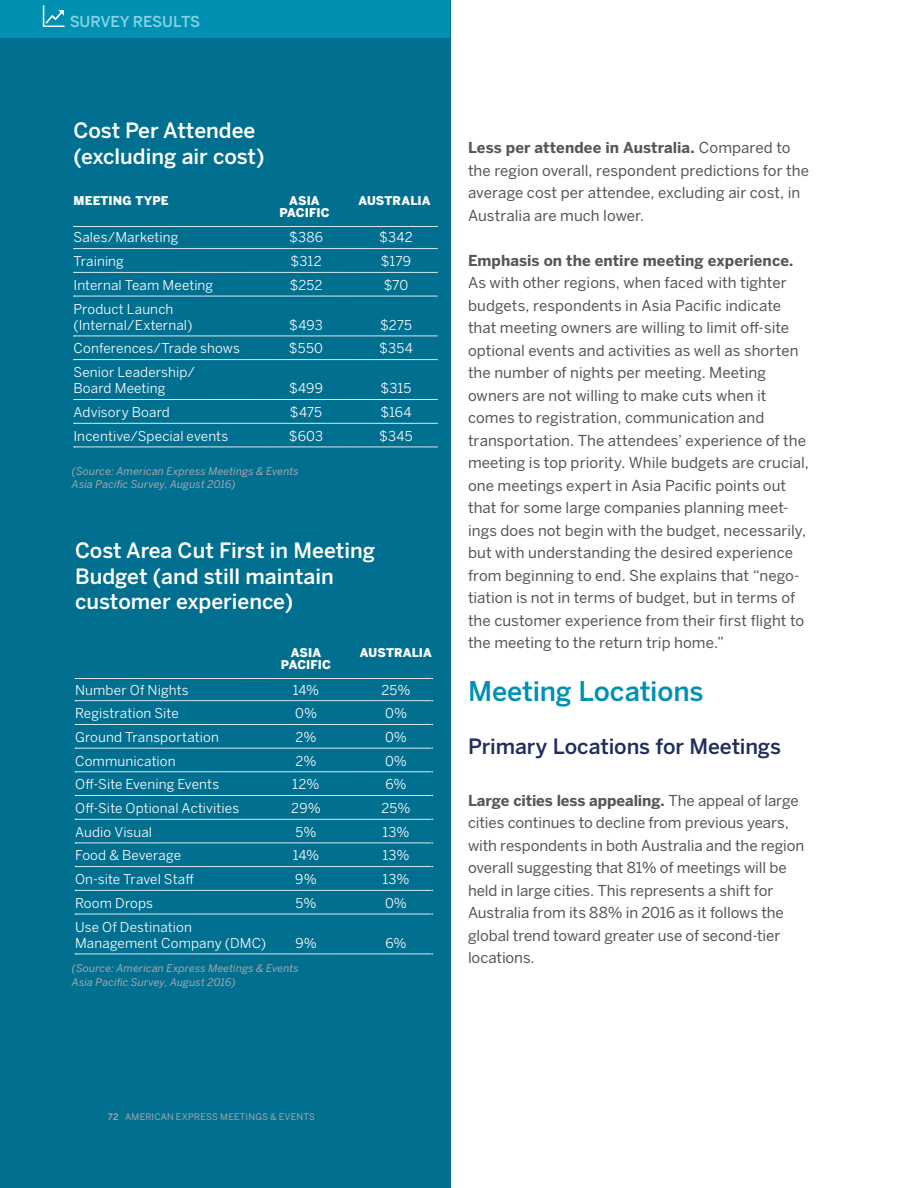
<style>
.page{position:relative;width:918px;height:1188px;background:#fff}
.page>*{position:absolute;margin:0;border:0;box-sizing:border-box;transform-origin:0 0}
.t1{font:500 27px "Benton Sans";letter-spacing:-.005em;color:#0091b2}
.t2{font:500 21px/25.2px "Benton Sans";color:#fff}
.t3{font:500 21px "Benton Sans";letter-spacing:-.005em;color:#212e5f}
.t4{font:15px/22.5px "Benton Sans";color:#55565a}
.t5{font:700 15px "Benton Sans";letter-spacing:.005em;color:#55565a}
.t6{font:500 15px "Benton Sans";letter-spacing:-.015em;color:#8bd1e5}
.t7{font:13.5px/16.2px "Benton Sans";letter-spacing:.01em;color:#fff}
.t8{font:900 12px "Benton Sans";letter-spacing:.005em;color:#fff}
.t9{font:italic 10.5px/13.5px "Benton Sans";letter-spacing:.015em;color:#aaa8aa}
.t10{font:9px "Benton Sans";letter-spacing:.02em;color:#aaa8aa}
.s1{font-weight:700}
.s2{font-weight:500}
</style>
<div class="page">
<div style="left:0;top:0;width:450px;height:1188px;background:#006f90"></div>
<svg style="left:74px;top:226px;width:363px;height:1px"></svg>
<svg style="left:74px;top:248px;width:363px;height:1px"></svg>
<svg style="left:74px;top:272px;width:363px;height:1px"></svg>
<svg style="left:74px;top:296px;width:363px;height:1px"></svg>
<svg style="left:74px;top:336px;width:363px;height:1px"></svg>
<svg style="left:74px;top:359px;width:363px;height:1px"></svg>
<svg style="left:74px;top:399px;width:363px;height:1px"></svg>
<svg style="left:74px;top:423px;width:363px;height:1px"></svg>
<svg style="left:74px;top:447px;width:363px;height:1px"></svg>
<svg style="left:75px;top:678px;width:358px;height:1px"></svg>
<svg style="left:75px;top:700px;width:358px;height:1px"></svg>
<svg style="left:75px;top:724px;width:358px;height:1px"></svg>
<svg style="left:75px;top:748px;width:358px;height:1px"></svg>
<svg style="left:75px;top:772px;width:358px;height:1px"></svg>
<svg style="left:75px;top:795px;width:358px;height:1px"></svg>
<svg style="left:75px;top:819px;width:358px;height:1px"></svg>
<svg style="left:75px;top:843px;width:358px;height:1px"></svg>
<svg style="left:75px;top:866px;width:358px;height:1px"></svg>
<svg style="left:75px;top:890px;width:358px;height:1px"></svg>
<svg style="left:75px;top:914px;width:358px;height:1px"></svg>
<svg style="left:75px;top:954px;width:358px;height:1px"></svg>
<div style="left:0;top:0;width:450px;height:38px;background:#0091b2"></div>
<svg style="left:43px;top:5px;width:22px;height:22px"></svg>
<p class="t6" style="left:70px;top:16px;width:132px">SURVEY RESULTS</p>
<h2 class="t2" style="left:74px;top:119px;width:192px">Cost Per Attendee (excluding air cost)</h2>
<p class="t8" style="left:74px;top:196px;width:97px">MEETING TYPE</p>
<p class="t8" style="left:289px;top:196px;width:32px">ASIA</p>
<p class="t8" style="left:358px;top:196px;width:74px">AUSTRALIA</p>
<p class="t8" style="left:279px;top:208px;width:52px">PACIFIC</p>
<p class="t7" style="left:74px;top:230px;width:106px">Sales/Marketing</p>
<p class="t7" style="left:289px;top:230px;width:36px">$386</p>
<p class="t7" style="left:379px;top:230px;width:35px">$342</p>
<p class="t7" style="left:74px;top:254px;width:52px">Training</p>
<p class="t7" style="left:290px;top:254px;width:33px">$312</p>
<p class="t7" style="left:381px;top:254px;width:32px">$179</p>
<p class="t7" style="left:74px;top:278px;width:141px">Internal Team Meeting</p>
<p class="t7" style="left:290px;top:278px;width:34px">$252</p>
<p class="t7" style="left:384px;top:278px;width:26px">$70</p>
<p class="t7" style="left:74px;top:301px;width:120px">Product Launch (Internal/External)</p>
<p class="t7" style="left:289px;top:318px;width:35px">$493</p>
<p class="t7" style="left:380px;top:318px;width:33px">$275</p>
<p class="t7" style="left:74px;top:341px;width:168px">Conferences/Trade shows</p>
<p class="t7" style="left:289px;top:341px;width:36px">$550</p>
<p class="t7" style="left:379px;top:341px;width:35px">$354</p>
<p class="t7" style="left:74px;top:365px;width:123px">Senior Leadership/<br>Board Meeting</p>
<p class="t7" style="left:289px;top:381px;width:36px">$499</p>
<p class="t7" style="left:381px;top:381px;width:32px">$315</p>
<p class="t7" style="left:74px;top:405px;width:98px">Advisory Board</p>
<p class="t7" style="left:290px;top:405px;width:34px">$475</p>
<p class="t7" style="left:380px;top:405px;width:33px">$164</p>
<p class="t7" style="left:74px;top:429px;width:156px">Incentive/Special events</p>
<p class="t7" style="left:289px;top:429px;width:36px">$603</p>
<p class="t7" style="left:379px;top:429px;width:35px">$345</p>
<p class="t9" style="left:72px;top:465px;width:228px">(Source: American Express Meetings &amp; Events<br>Asia Pacific Survey, August 2016)</p>
<h2 class="t2" style="left:75px;top:539px;width:302px">Cost Area Cut First in Meeting<br>Budget (and still maintain customer experience)</h2>
<p class="t8" style="left:291px;top:648px;width:32px">ASIA</p>
<p class="t8" style="left:360px;top:648px;width:74px">AUSTRALIA</p>
<p class="t8" style="left:281px;top:660px;width:52px">PACIFIC</p>
<p class="t7" style="left:75px;top:682px;width:115px">Number Of Nights</p>
<p class="t7" style="left:293px;top:682px;width:28px">14%</p>
<p class="t7" style="left:382px;top:682px;width:30px">25%</p>
<p class="t7" style="left:75px;top:706px;width:105px">Registration Site</p>
<p class="t7" style="left:295px;top:706px;width:24px">0%</p>
<p class="t7" style="left:385px;top:706px;width:24px">0%</p>
<p class="t7" style="left:75px;top:730px;width:145px">Ground Transportation</p>
<p class="t7" style="left:295px;top:730px;width:23px">2%</p>
<p class="t7" style="left:385px;top:730px;width:24px">0%</p>
<p class="t7" style="left:75px;top:754px;width:102px">Communication</p>
<p class="t7" style="left:295px;top:754px;width:23px">2%</p>
<p class="t7" style="left:385px;top:754px;width:24px">0%</p>
<p class="t7" style="left:75px;top:777px;width:146px">Off-Site Evening Events</p>
<p class="t7" style="left:292px;top:777px;width:29px">12%</p>
<p class="t7" style="left:385px;top:777px;width:23px">6%</p>
<p class="t7" style="left:75px;top:801px;width:166px">Off-Site Optional Activities</p>
<p class="t7" style="left:291px;top:801px;width:31px">29%</p>
<p class="t7" style="left:382px;top:801px;width:30px">25%</p>
<p class="t7" style="left:75px;top:825px;width:79px">Audio Visual</p>
<p class="t7" style="left:296px;top:825px;width:22px">5%</p>
<p class="t7" style="left:382px;top:825px;width:29px">13%</p>
<p class="t7" style="left:75px;top:848px;width:108px">Food &amp; Beverage</p>
<p class="t7" style="left:293px;top:848px;width:28px">14%</p>
<p class="t7" style="left:382px;top:848px;width:29px">13%</p>
<p class="t7" style="left:75px;top:872px;width:120px">On-site Travel Staff</p>
<p class="t7" style="left:295px;top:872px;width:23px">9%</p>
<p class="t7" style="left:382px;top:872px;width:29px">13%</p>
<p class="t7" style="left:75px;top:896px;width:80px">Room Drops</p>
<p class="t7" style="left:296px;top:896px;width:22px">5%</p>
<p class="t7" style="left:385px;top:896px;width:24px">0%</p>
<p class="t7" style="left:75px;top:919px;width:193px">Use Of Destination<br>Management Company (DMC)</p>
<p class="t7" style="left:295px;top:936px;width:23px">9%</p>
<p class="t7" style="left:386px;top:936px;width:23px">6%</p>
<p class="t9" style="left:72px;top:963px;width:228px">(Source: American Express Meetings &amp; Events<br>Asia Pacific Survey, August 2016)</p>
<p class="t4" style="left:468px;top:137px;width:343px"><span class="s1">Less per attendee in Australia.</span> Compared to the region overall, respondent predictions for the average cost per attendee, excluding air cost, in Australia are much lower.</p>
<p class="t5" style="left:468px;top:254px;width:327px">Emphasis on the entire meeting experience.</p>
<p class="t4" style="left:468px;top:272px;width:343px">As with other regions, when faced with tighter budgets, respondents in Asia Pacific indicate that meeting owners are willing to limit off-site optional events and activities as well as shorten the number of nights per meeting. Meeting owners are not willing to make cuts when it comes to registration, communication and transportation. The attendees’ experience of the meeting is top priority. While budgets are crucial, one meetings expert in Asia Pacific points out that for some large companies planning meet&shy;ings does not begin with the budget, necessarily, but with understanding the desired experience from beginning to end. She explains that “nego&shy;tiation is not in terms of budget, but in terms of the customer experience from their first flight to the meeting to the return trip home.”</p>
<h1 class="t1" style="left:468px;top:680px;width:237px">Meeting Locations</h1>
<h2 class="t3" style="left:468px;top:738px;width:315px">Primary Locations for Meetings</h2>
<p class="t4" style="left:468px;top:790px;width:338px"><span class="s1">Large cities less appealing.</span> The appeal of large cities continues to decline from previous years, with respondents in both Australia and the region overall suggesting that 81% of meetings will be held in large cities. This represents a shift for Australia from its 88% in 2016 as it follows the global trend toward greater use of second-tier locations.</p>
<p class="t10" style="left:108px;top:1113px;width:209px"><span class="s2">72</span> AMERICAN EXPRESS MEETINGS &amp; EVENTS</p>
</div>
